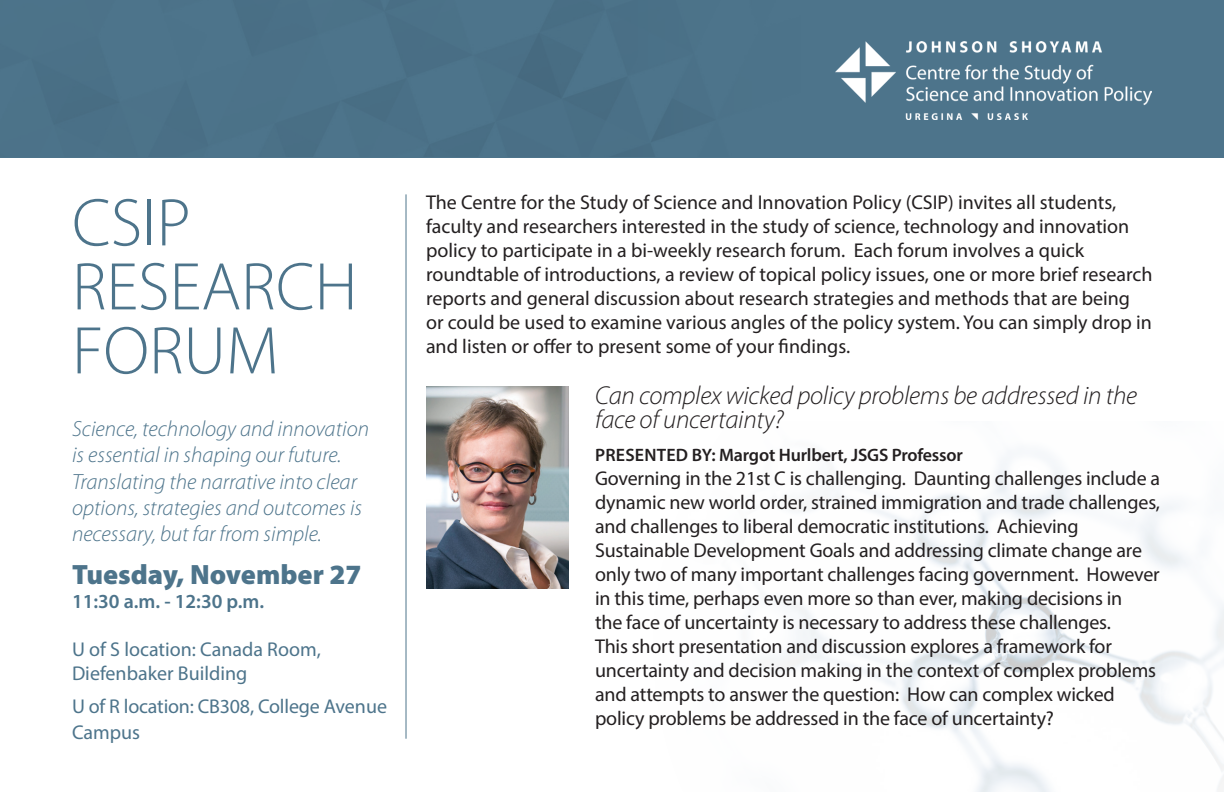
<style>
.page{position:relative;width:1224px;height:792px;background:#fff}
.page>*{position:absolute;margin:0;border:0;box-sizing:border-box;transform-origin:0 0}
.t1{font:300 68px/64px "Myriad Pro";color:#4d748b}
.t2{font:900 28px "Myriad Pro";color:#4d748b}
.t3{font:italic 300 26px/24px "Myriad Pro";letter-spacing:-.01em;color:#231f20}
.t4{font:italic 300 22px/26.4px "Myriad Pro";color:#4d748b}
.t5{font:20px/24px "Myriad Pro";letter-spacing:-.01em;color:#231f20}
.t6{font:20px/24px "Myriad Pro";color:#4d748b}
.t7{font:600 20px "Myriad Pro";color:#4d748b}
.t8{font:600 18px "Myriad Pro";letter-spacing:-.01em;color:#231f20}
</style>
<div class="page">
<img style="left:780px;top:453px;width:444px;height:339px">
<div style="left:0;top:0;width:1224px;height:158px;background:#4d748b"></div>
<img style="left:835px;top:41px;width:317px;height:78px">
<hr style="left:406px;top:194px;width:1px;height:545px;background:#4d748b">
<img style="left:426px;top:387px;width:142px;height:201px">
<h1 class="t1" style="left:72px;top:190px;width:287px">CSIP<br>RESEARCH<br>FORUM</h1>
<p class="t4" style="left:72px;top:415px;width:299px">Science, technology and innovation is essential in shaping our future.<br>Translating the narrative into clear options, strategies and outcomes is necessary, but far from simple.</p>
<h2 class="t2" style="left:72px;top:556px;width:291px">Tuesday, November 27</h2>
<p class="t7" style="left:72px;top:589px;width:194px">11:30 a.m. - 12:30 p.m.</p>
<p class="t6" style="left:72px;top:637px;width:250px">U of S location: Canada Room,<br>Diefenbaker Building</p>
<p class="t6" style="left:72px;top:693px;width:317px;line-height:26.4px">U of R location: CB308, College Avenue<br>Campus</p>
<p class="t5" style="left:426px;top:190px;width:728px">The Centre for the Study of Science and Innovation Policy (CSIP) invites all students, faculty and researchers interested in the study of science, technology and innovation policy to participate in a bi-weekly research forum. Each forum involves a quick roundtable of introductions, a review of topical policy issues, one or more brief research reports and general discussion about research strategies and methods that are being or could be used to examine various angles of the policy system. You can simply drop in and listen or offer to present some of your findings.</p>
<h3 class="t3" style="left:595px;top:384px;width:544px">Can complex wicked policy problems be addressed in the face of uncertainty?</h3>
<p class="t8" style="left:595px;top:444px;width:369px">PRESENTED BY: Margot Hurlbert, JSGS Professor</p>
<p class="t5" style="left:595px;top:466px;width:567px">Governing in the 21st C is challenging. Daunting challenges include a dynamic new world order, strained immigration and trade challenges, and challenges to liberal democratic institutions. Achieving Sustainable Development Goals and addressing climate change are only two of many important challenges facing government. However in this time, perhaps even more so than ever, making decisions in<br>the face of uncertainty is necessary to address these challenges.<br>This short presentation and discussion explores a framework for uncertainty and decision making in the context of complex problems and attempts to answer the question: How can complex wicked policy problems be addressed in the face of uncertainty?</p>
</div>
